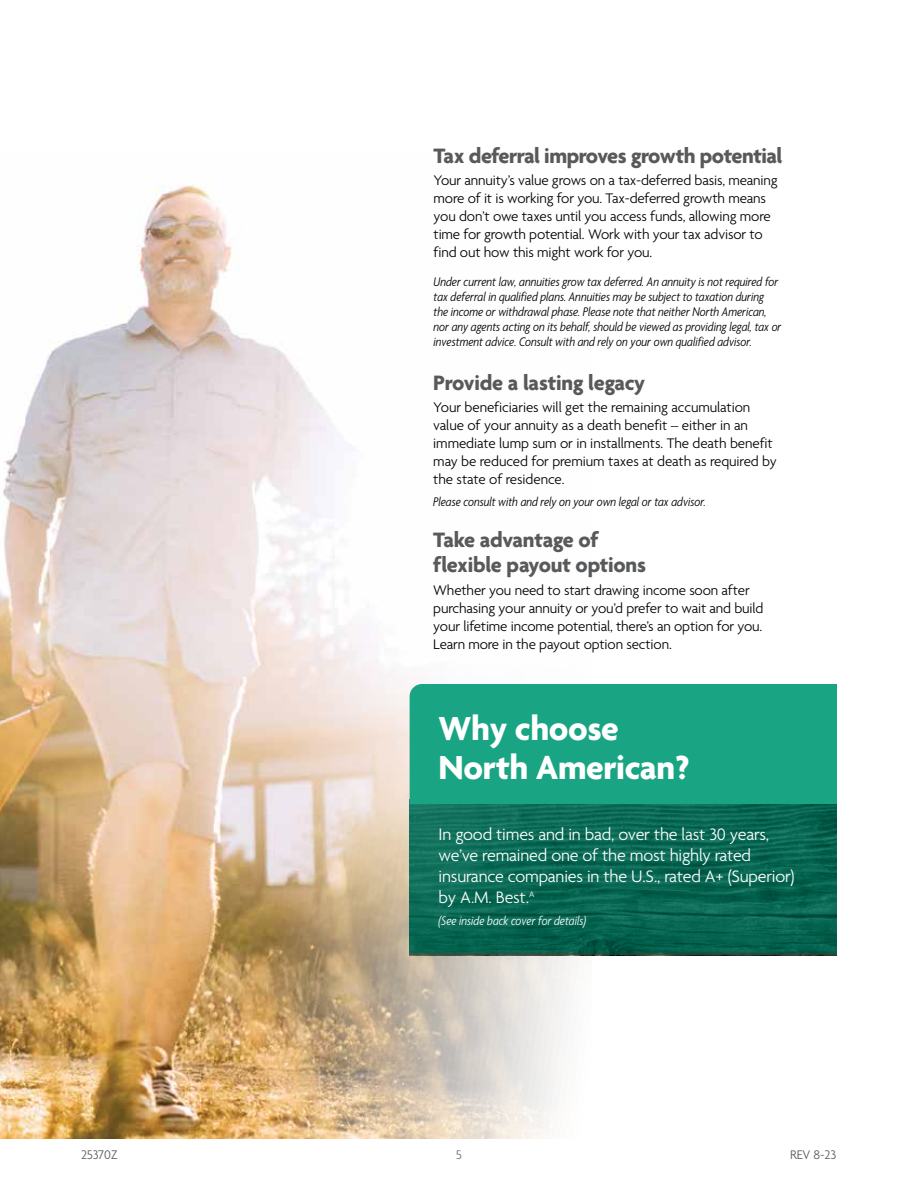
<style>
.page{position:relative;width:918px;height:1188px;background:#fff}
.page>*{position:absolute;margin:0;border:0;box-sizing:border-box;transform-origin:0 0}
.t1{font:700 36px/39px "Agenda";letter-spacing:-.01em;color:#fff}
.t2{font:700 22.5px/25.5px "Agenda";letter-spacing:-.02em;color:#58595b}
.t3{font:300 18px/21px "Agenda";letter-spacing:-.01em;color:#fff}
.t4{font:300 15px/18px "Agenda";letter-spacing:-.01em;color:#000}
.t5{font:italic 300 condensed 13.5px/15px "Agenda";color:#000}
.t6{font:italic 300 condensed 13.5px "Agenda";color:#fff}
.t7{font:300 13.5px "Agenda";letter-spacing:-.01em;color:#58595b}
.t8{font:300 13.5px "Agenda";color:#6d6e71}
</style>
<div class="page">
<img style="left:0;top:185px;width:592px;height:953px">
<svg style="left:410px;top:804px;width:427px;height:151px;background:#096752"></svg>
<div style="left:410px;top:684px;width:427px;height:120px;background:#19a583"></div>
<h2 class="t2" style="left:434px;top:144px;width:351px">Tax deferral improves growth potential</h2>
<p class="t4" style="left:434px;top:172px;width:346px">Your annuity’s value grows on a tax-deferred basis, meaning more of it is working for you. Tax-deferred growth means you don’t owe taxes until you access funds, allowing more time for growth potential. Work with your tax advisor to find out how this might work for you.</p>
<p class="t5" style="left:434px;top:274px;width:349px">Under current law, annuities grow tax deferred. An annuity is not required for tax deferral in qualified plans. Annuities may be subject to taxation during the income or withdrawal phase. Please note that neither North American, nor any agents acting on its behalf, should be viewed as providing legal, tax or investment advice. Consult with and rely on your own qualified advisor.</p>
<h2 class="t2" style="left:433px;top:371px;width:213px">Provide a lasting legacy</h2>
<p class="t4" style="left:433px;top:399px;width:345px">Your beneficiaries will get the remaining accumulation value of your annuity as a death benefit – either in an immediate lump sum or in installments. The death benefit may be reduced for premium taxes at death as required by the state of residence.</p>
<p class="t5" style="left:433px;top:494px;width:274px">Please consult with and rely on your own legal or tax advisor.</p>
<h2 class="t2" style="left:433px;top:528px;width:214px">Take advantage of flexible payout options</h2>
<p class="t4" style="left:433px;top:582px;width:332px">Whether you need to start drawing income soon after purchasing your annuity or you’d prefer to wait and build your lifetime income potential, there’s an option for you.<br>Learn more in the payout option section.</p>
<h1 class="t1" style="left:439px;top:711px;width:252px">Why choose<br>North American?</h1>
<p class="t3" style="left:439px;top:825px;width:357px">In good times and in bad, over the last 30 years, we’ve remained one of the most highly rated insurance companies in the U.S., rated A+ (Superior) by A.M. Best.<sup>A</sup></p>
<p class="t6" style="left:439px;top:913px;width:149px">(See inside back cover for details)</p>
<p class="t7" style="left:81px;top:1147px;width:38px">25370Z</p>
<p class="t8" style="left:456px;top:1147px;width:8px">5</p>
<p class="t7" style="left:790px;top:1147px;width:48px">REV 8-23</p>
</div>
